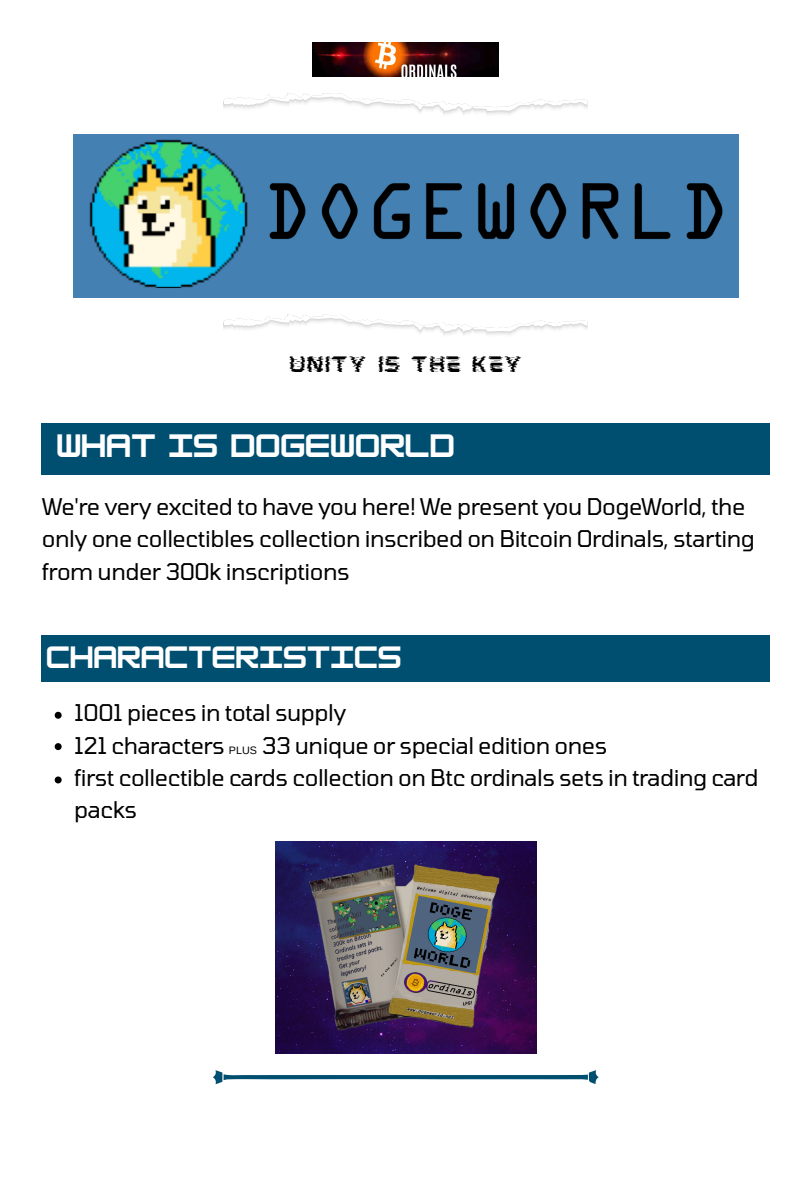
<style>
.page{position:relative;width:810px;height:1181px;background:#fff}
.page>*{position:absolute;margin:0;border:0;box-sizing:border-box;transform-origin:0 0}
.t1{font:700 28.35px "HK Modular";color:#fff}
.t2{font:700 27px "HK Modular";color:#fff}
.t3{font:22.95px/32.4px "Tomorrow";letter-spacing:-.02em;color:#000}
.t4{font:18.9px "mokotoglitchmark I";color:#000}
.s1{font-family:"Arimo";font-size:10.8px}
</style>
<div class="page">
<img style="left:313px;top:42px;width:186px;height:34px">
<svg style="left:224px;top:93px;width:364px;height:22px"></svg>
<img style="left:73px;top:134px;width:665px;height:164px">
<svg style="left:224px;top:314px;width:364px;height:21px"></svg>
<div style="left:42px;top:423px;width:728px;height:51px;background:#014f70"></div>
<div style="left:42px;top:635px;width:728px;height:46px;background:#014f70"></div>
<svg style="left:55px;top:711px;width:7px;height:7px"></svg>
<svg style="left:55px;top:743px;width:7px;height:7px"></svg>
<svg style="left:55px;top:776px;width:7px;height:7px"></svg>
<img style="left:275px;top:841px;width:261px;height:212px">
<svg style="left:213px;top:1070px;width:386px;height:14px"></svg>
<p class="t4" style="left:289px;top:357px;width:235px">UNITY IS THE KEY</p>
<p class="t1" style="left:56px;top:429px;width:400px">WHAT IS DOGEWORLD</p>
<p class="t3" style="left:42px;top:489px;width:715px">We're very excited to have you here! We present you DogeWorld, the only one collectibles collection inscribed on Bitcoin Ordinals, starting from under 300k inscriptions</p>
<p class="t2" style="left:46px;top:640px;width:357px">CHARACTERISTICS</p>
<p class="t3" style="left:74px;top:696px;width:274px">1001 pieces in total supply</p>
<p class="t3" style="left:74px;top:728px;width:535px">121 characters <span class="s1">PLUS</span> 33 unique or special edition ones</p>
<p class="t3" style="left:74px;top:760px;width:686px">first collectible cards collection on Btc ordinals sets in trading card packs</p>
</div>
